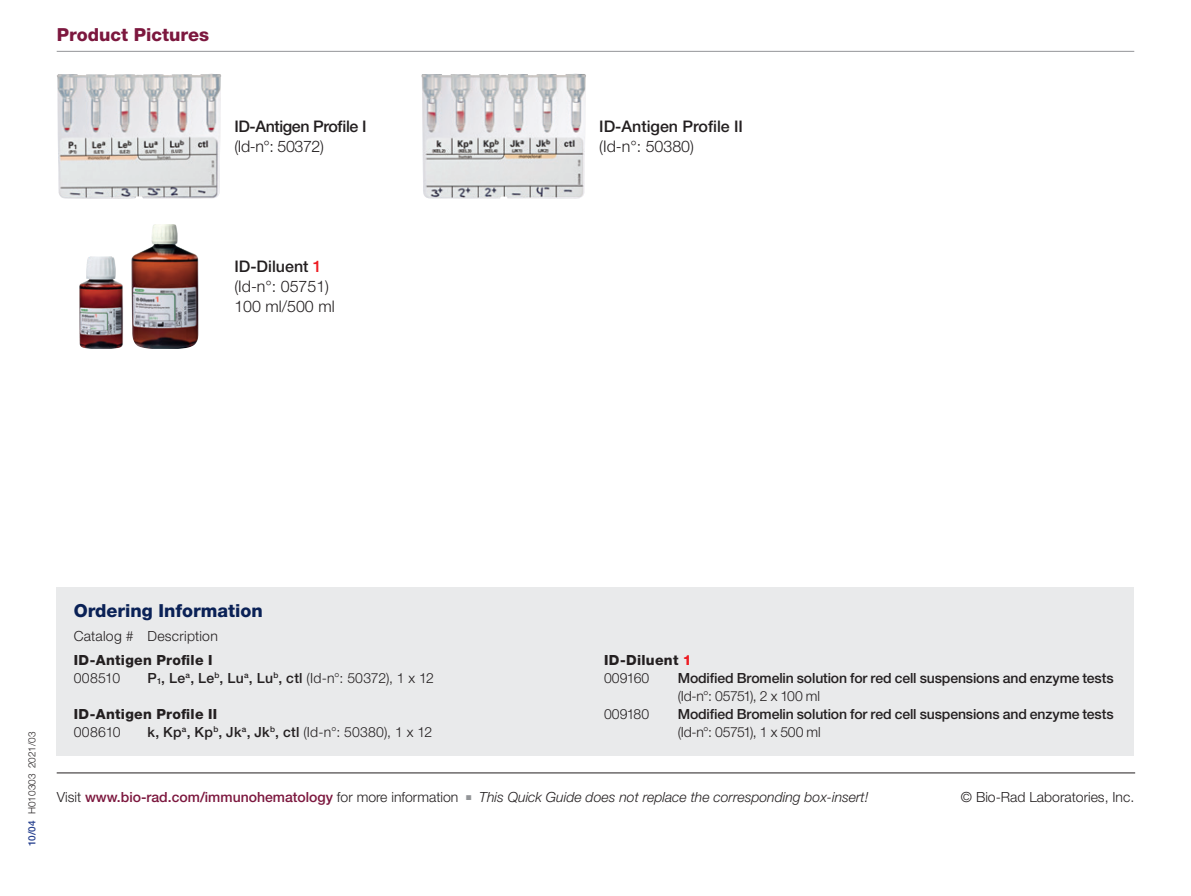
<style>
.page{position:relative;width:1191px;height:896px;background:#fff}
.page>*{position:absolute;margin:0;border:0;box-sizing:border-box;transform-origin:0 0}
.t1{font:800 18px "Helvetica Neue LT Std";color:#0a2156}
.t2{font:800 18px "Helvetica Neue LT Std";color:#7c173e}
.t3{font:300 16px/20px "Helvetica Neue LT Std";color:#231f20}
.t4{font:500 16px "Helvetica Neue LT Std";color:#231f20}
.t5{font:500 16px "Helvetica Neue LT Std";letter-spacing:-.02em;color:#231f20}
.t6{font:300 14px "Helvetica Neue LT Std";color:#231f20}
.t7{font:500 14px "Helvetica Neue LT Std";letter-spacing:-.01em;color:#231f20}
.t8{font:italic 300 14px "Helvetica Neue LT Std";color:#231f20}
.t9{font:800 14px/18px "Helvetica Neue LT Std";letter-spacing:.02em;color:#231f20}
.t10{font:300 14px "Helvetica Neue LT Std";letter-spacing:-.025em;color:#231f20}
.t11{font:300 14px "Helvetica Neue LT Std";letter-spacing:.02em;color:#231f20}
.t12{font:300 10px "Helvetica Neue LT Std";color:#231f20}
.t13{font:500 10px "Helvetica Neue LT Std";color:#253f8e}
.s1{font-weight:500}
.s2{font-weight:500;color:#ee1d23}
.s3{color:#ee1d23}
.s4{font-weight:300}
.s5{font-style:normal}
.s6{font-weight:500;font-style:normal;color:#7c173e}
.s7{color:#939598}
</style>
<div class="page">
<hr style="left:57px;top:772px;width:1078px;height:1px;background:#231f20">
<div style="left:57px;top:587px;width:1077px;height:169px;background:#e9eaeb"></div>
<hr style="left:57px;top:51px;width:1077px;height:1px;background:#939598">
<img style="left:57px;top:74px;width:164px;height:124px">
<img style="left:143px;top:224px;width:12px;height:27px">
<img style="left:421px;top:74px;width:165px;height:124px">
<p class="t2" style="left:57px;top:24px;width:154px">Product Pictures</p>
<p class="t5" style="left:234px;top:117px;width:134px">ID-Antigen Profile I</p>
<p class="t3" style="left:234px;top:136px;width:91px">(Id-n°: 50372)</p>
<p class="t3" style="left:234px;top:256px;width:102px"><span class="s1">ID-Diluent</span> <span class="s2">1 </span>(Id-n°: 05751)<br>100 ml/500 ml</p>
<p class="t4" style="left:599px;top:117px;width:145px">ID-Antigen Profile II</p>
<p class="t3" style="left:599px;top:136px;width:96px">(Id-n°: 50380)</p>
<p class="t12" style="left:26px;top:814px;width:84px;rotate:-90deg">H010303 2021/03</p>
<p class="t13" style="left:26px;top:846px;width:27px;rotate:-90deg">10/04</p>
<p class="t1" style="left:74px;top:600px;width:191px">Ordering Information</p>
<p class="t11" style="left:74px;top:627px;width:146px">Catalog # Description</p>
<p class="t9" style="left:74px;top:651px;width:140px">ID-Antigen Profile I</p>
<p class="t6" style="left:74px;top:669px;width:48px">008510</p>
<p class="t6" style="left:147px;top:669px;width:288px"><span class="s1">P</span><sub>1</sub><span class="s1">, Le</span><sup>a</sup><span class="s1">, Le</span><sup>b</sup><span class="s1">, Lu</span><sup>a</sup><span class="s1">, Lu</span><sup>b</sup><span class="s1">, ctl</span> (Id-n°: 50372), 1 x 12</p>
<p class="t9" style="left:74px;top:705px;width:145px">ID-Antigen Profile II</p>
<p class="t6" style="left:74px;top:723px;width:48px">008610</p>
<p class="t6" style="left:147px;top:723px;width:286px"><span class="s1">k, Kp</span><sup>a</sup><span class="s1">, Kp</span><sup>b</sup><span class="s1">, Jk</span><sup>a</sup><span class="s1">, Jk</span><sup>b</sup><span class="s1">, ctl</span> (Id-n°: 50380), 1 x 12</p>
<p class="t9" style="left:604px;top:651px;width:89px">ID-Diluent <span class="s3">1<br></span><span class="s4">009160</span></p>
<p class="t7" style="left:677px;top:670px;width:437px">Modified Bromelin solution for red cell suspensions and enzyme tests</p>
<p class="t10" style="left:677px;top:687px;width:144px">(Id-n°: 05751), 2 x 100 ml</p>
<p class="t6" style="left:604px;top:705px;width:47px">009180</p>
<p class="t7" style="left:677px;top:706px;width:437px">Modified Bromelin solution for red cell suspensions and enzyme tests</p>
<p class="t6" style="left:677px;top:723px;width:144px">(Id-n°: 05751), 1 x 500 ml</p>
<p class="t8" style="left:57px;top:788px;width:813px"><span class="s5">Visit</span> <span class="s6">www.bio-rad.com/immunohematology</span> <span class="s5">for more information</span> <span class="s7">■</span> This Quick Guide does not replace the corresponding box-insert!</p>
<p class="t6" style="left:961px;top:788px;width:175px">© Bio-Rad Laboratories, Inc.</p>
</div>
